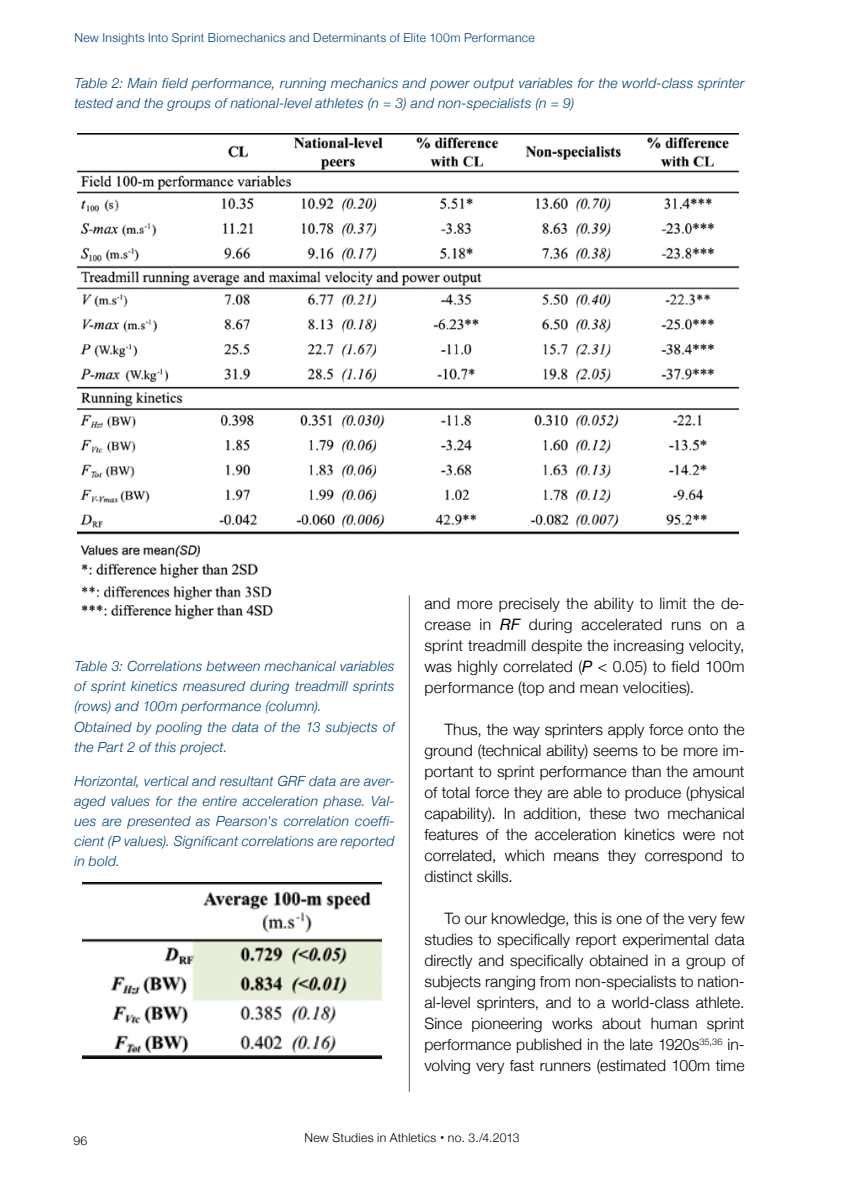
<style>
.page{position:relative;width:844px;height:1191px;background:#fff}
.page>*{position:absolute;margin:0;border:0;box-sizing:border-box;transform-origin:0 0}
.t1{font:300 15.75px/21px "Helvetica Neue";color:#000;text-align:justify}
.t2{font:italic 300 14px/20.1px "Helvetica Neue";letter-spacing:.02em;color:#004178}
.t3{font:300 12.25px "Helvetica Neue";letter-spacing:.025em;color:#004178}
.t4{font:300 12.25px "Helvetica Neue";letter-spacing:.025em;color:#000}
.s1{font-weight:400;font-style:italic}
.s2{font-weight:700;font-size:15.75px}
</style>
<div class="page">
<img style="left:78px;top:134px;width:660px;height:487px">
<img style="left:82px;top:882px;width:299px;height:176px">
<hr style="left:409px;top:595px;width:1px;height:496px;background:#58585a">
<p class="t3" style="left:74px;top:30px;width:462px">New Insights Into Sprint Biomechanics and Determinants of Elite 100m Performance</p>
<p class="t2" style="left:74px;top:73px;width:671px">Table 2: Main field performance, running mechanics and power output variables for the world-class sprinter tested and the groups of national-level athletes (n = 3) and non-specialists (n = 9)</p>
<p class="t2" style="left:74px;top:656px;width:321px">Table 3: Correlations between mechanical variables of sprint kinetics measured during treadmill sprints (rows) and 100m performance (column).<br>Obtained by pooling the data of the 13 subjects of the Part 2 of this project.</p>
<p class="t2" style="left:74px;top:770px;width:321px;text-align:justify">Horizontal, vertical and resultant GRF data are aver&shy;aged values for the entire acceleration phase. Val&shy;ues are presented as Pearson's correlation coeffi&shy;cient (P values). Significant correlations are reported in bold.</p>
<p class="t1" style="left:424px;top:593px;width:321px">and more precisely the ability to limit the de&shy;crease in <span class="s1">RF</span> during accelerated runs on a sprint treadmill despite the increasing velocity, was highly correlated (<span class="s1">P</span> &lt; 0.05) to field 100m performance (top and mean velocities).</p>
<p class="t1" style="left:424px;top:719px;width:321px;text-indent:20px">Thus, the way sprinters apply force onto the ground (technical ability) seems to be more im&shy;portant to sprint performance than the amount of total force they are able to produce (physical capability). In addition, these two mechanical features of the acceleration kinetics were not correlated, which means they correspond to distinct skills.</p>
<p class="t1" style="left:424px;top:908px;width:321px;text-indent:20px">To our knowledge, this is one of the very few studies to specifically report experimental data directly and specifically obtained in a group of subjects ranging from non-specialists to nation&shy;al-level sprinters, and to a world-class athlete.<br>Since pioneering works about human sprint performance published in the late 1920s<sup>35,36</sup> in&shy;volving very fast runners (estimated 100m time</p>
<p class="t4" style="left:73px;top:1133px;width:15px">96</p>
<p class="t4" style="left:304px;top:1130px;width:217px">New Studies in Athletics <span class="s2">·</span> no. 3./4.2013</p>
</div>
